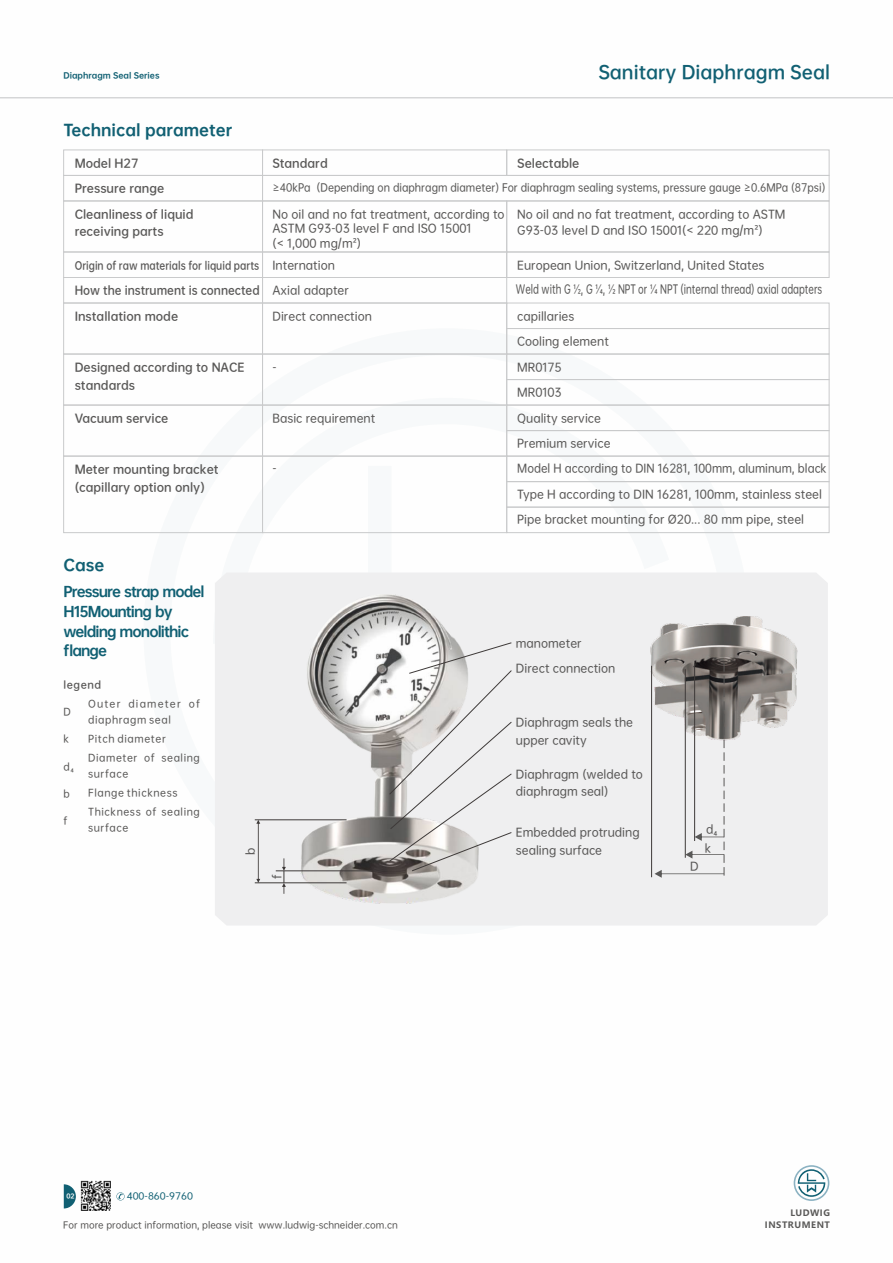
<style>
.page{position:relative;width:893px;height:1263px;background:#fff}
.page>*{position:absolute;margin:0;border:0;box-sizing:border-box;transform-origin:0 0}
.t1{font:17.55px "OPPO Sans B";color:#116073}
.t2{font:15px "OPPO Sans H";color:#116073}
.t3{font:13.5px/19.6px "OPPO Sans H";letter-spacing:-.07em;color:#116073}
.t4{font:11.7px "OPPO Sans M";color:#595857;scale:.77 1}
.t5{font:11.25px/17.9px "OPPO Sans M";color:#595857}
.t6{font:11.25px/17.9px "OPPO Sans B";color:#595857}
.t7{font:11.25px "OPPO Sans M";color:#595857;scale:.95 1}
.t8{font:11.25px "OPPO Sans B";color:#595857;scale:.94 1}
.t9{font:10.5px "OPPO Sans M";color:#595857;scale:.94 1}
.t10{font:10.5px "OPPO Sans B";color:#595857;scale:.87 1}
.t11{font:9.75px/16.2px "OPPO Sans M";letter-spacing:.06em;color:#595857}
.t12{font:9.75px/16.2px "OPPO Sans M";letter-spacing:.12em;color:#595857}
.t13{font:9.75px "OPPO Sans B";letter-spacing:.06em;color:#595857}
.t14{font:9px "OPPO Sans M";color:#595857}
.t15{font:9px "OPPO Sans M";color:#116073;scale:1.04 1}
.t16{font:700 8.7px/11.4px "Microsoft Ya Hei";letter-spacing:.06em;color:#595857;text-align:right}
.t17{font:7.8px "OPPO Sans H";color:#116073}
.t18{font:6px "OPPO Sans H";color:#fff}
.s1{font-family:"Microsoft Ya Hei"}
</style>
<div class="page">
<hr style="left:0;top:97px;width:893px;height:1px;background:#c9cacb">
<svg style="left:63px;top:150px;width:766px;height:383px"></svg>
<div style="left:215px;top:572px;width:613px;height:353px;background:#efeff0"></div>
<img style="left:651px;top:616px;width:146px;height:125px">
<hr style="left:651px;top:666px;width:1px;height:211px;background:#3e3a39">
<svg style="left:654px;top:663px;width:71px;height:215px"></svg>
<img style="left:301px;top:595px;width:177px;height:308px">
<svg style="left:389px;top:642px;width:123px;height:230px"></svg>
<hr style="left:276px;top:870px;width:96px;height:1px;background:#3e3a39">
<hr style="left:255px;top:882px;width:92px;height:1px;background:#3e3a39">
<hr style="left:255px;top:819px;width:92px;height:1px;background:#3e3a39">
<svg style="left:282px;top:858px;width:4px;height:36px"></svg>
<svg style="left:256px;top:820px;width:4px;height:63px"></svg>
<svg style="left:64px;top:1184px;width:12px;height:24px"></svg>
<img style="left:81px;top:1181px;width:30px;height:30px">
<svg style="left:116px;top:1192px;width:9px;height:8px"></svg>
<svg style="left:794px;top:1165px;width:35px;height:36px"></svg>
<p class="t17" style="left:63px;top:71px;width:98px">Diaphragm Seal Series</p>
<h2 class="t2" style="left:63px;top:122px;width:171px">Technical parameter</h2>
<p class="t6" style="left:75px;top:154px;width:65px">Model H27</p>
<h1 class="t1" style="left:598px;top:63px;width:233px">Sanitary Diaphragm Seal</h1>
<p class="t6" style="left:272px;top:154px;width:57px">Standard</p>
<p class="t6" style="left:517px;top:154px;width:64px">Selectable</p>
<p class="t6" style="left:75px;top:179px;width:91px">Pressure range</p>
<p class="t9" style="left:273px;top:182px;width:590px"><span class="s1">≥</span>40kPa（Depending on diaphragm diameter) For diaphragm sealing systems, pressure gauge <span class="s1">≥</span>0.6MPa (87psi)</p>
<p class="t6" style="left:75px;top:205px;width:120px">Cleanliness of liquid receiving parts</p>
<p class="t10" style="left:75px;top:260px;width:214px">Origin of raw materials for liquid parts</p>
<p class="t8" style="left:75px;top:285px;width:198px">How the instrument is connected</p>
<p class="t6" style="left:75px;top:307px;width:105px">Installation mode</p>
<p class="t6" style="left:75px;top:358px;width:171px">Designed according to NACE standards</p>
<p class="t6" style="left:75px;top:409px;width:95px">Vacuum service</p>
<p class="t6" style="left:75px;top:460px;width:145px">Meter mounting bracket (capillary option only)</p>
<h2 class="t2" style="left:63px;top:558px;width:42px">Case</h2>
<p class="t3" style="left:63px;top:582px;width:143px">Pressure strap model<br>H15Mounting by welding monolithic flange</p>
<p class="t13" style="left:63px;top:679px;width:39px">legend</p>
<p class="t11" style="left:63px;top:704px;width:9px">D</p>
<p class="t11" style="left:63px;top:731px;width:7px">k</p>
<p class="t11" style="left:63px;top:758px;width:12px">d₄</p>
<p class="t11" style="left:63px;top:785px;width:8px">b</p>
<p class="t11" style="left:63px;top:813px;width:5px">f</p>
<p class="t12" style="left:88px;top:695px;width:113px">Outer diameter of diaphragm seal</p>
<p class="t11" style="left:88px;top:730px;width:79px">Pitch diameter</p>
<p class="t11" style="left:88px;top:749px;width:113px">Diameter of sealing surface</p>
<p class="t11" style="left:88px;top:784px;width:91px">Flange thickness</p>
<p class="t11" style="left:88px;top:803px;width:113px">Thickness of sealing surface</p>
<p class="t5" style="left:241px;top:855px;width:9px;rotate:-90deg">b</p>
<p class="t5" style="left:272px;top:206px;width:234px;line-height:14.9px">No oil and no fat treatment, according to<br>ASTM G93-03 level F and ISO 15001<br>(&lt; 1,000 mg/m²)</p>
<p class="t5" style="left:272px;top:256px;width:64px">Internation</p>
<p class="t5" style="left:272px;top:281px;width:78px">Axial adapter</p>
<p class="t5" style="left:272px;top:307px;width:101px">Direct connection</p>
<p class="t5" style="left:272px;top:358px;width:6px">-</p>
<p class="t5" style="left:272px;top:409px;width:104px">Basic requirement</p>
<p class="t5" style="left:272px;top:459px;width:6px">-</p>
<p class="t5" style="left:517px;top:206px;width:270px;line-height:16.4px">No oil and no fat treatment, according to ASTM<br>G93-03 level D and ISO 15001(&lt; 220 mg/m²)</p>
<p class="t5" style="left:517px;top:256px;width:249px">European Union, Switzerland, United States</p>
<p class="t4" style="left:516px;top:283px;width:399px">Weld with G ½, G ¼, ½ NPT or ¼ NPT (internal thread) axial adapters</p>
<p class="t5" style="left:517px;top:307px;width:59px">capillaries</p>
<p class="t5" style="left:517px;top:332px;width:93px">Cooling element</p>
<p class="t5" style="left:517px;top:358px;width:46px">MR0175</p>
<p class="t5" style="left:517px;top:383px;width:46px">MR0103</p>
<p class="t5" style="left:517px;top:409px;width:85px">Quality service</p>
<p class="t5" style="left:517px;top:434px;width:95px">Premium service</p>
<p class="t7" style="left:517px;top:463px;width:327px">Model H according to DIN 16281, 100mm, aluminum, black</p>
<p class="t5" style="left:517px;top:485px;width:306px">Type H according to DIN 16281, 100mm, stainless steel</p>
<p class="t5" style="left:517px;top:510px;width:288px">Pipe bracket mounting for Ø20... 80 mm pipe, steel</p>
<p class="t5" style="left:268px;top:879px;width:6px;rotate:-90deg">f</p>
<p class="t5" style="left:516px;top:634px;width:67px">manometer</p>
<p class="t5" style="left:516px;top:659px;width:101px">Direct connection</p>
<p class="t5" style="left:516px;top:713px;width:119px">Diaphragm seals the upper cavity</p>
<p class="t5" style="left:516px;top:765px;width:129px">Diaphragm (welded to diaphragm seal)</p>
<p class="t5" style="left:516px;top:823px;width:125px">Embedded protruding sealing surface</p>
<p class="t5" style="left:706px;top:820px;width:13px">d₄</p>
<p class="t5" style="left:705px;top:839px;width:8px">k</p>
<p class="t5" style="left:690px;top:857px;width:10px">D</p>
<p class="t15" style="left:127px;top:1192px;width:65px">400-860-9760</p>
<p class="t18" style="left:67px;top:1193px;width:10px">02</p>
<p class="t14" style="left:63px;top:1220px;width:336px">For more product information, please visit www.ludwig-schneider.com.cn</p>
<p class="t16" style="left:765px;top:1208px;width:67px">LUDWIG<br>INSTRUMENT</p>
</div>
